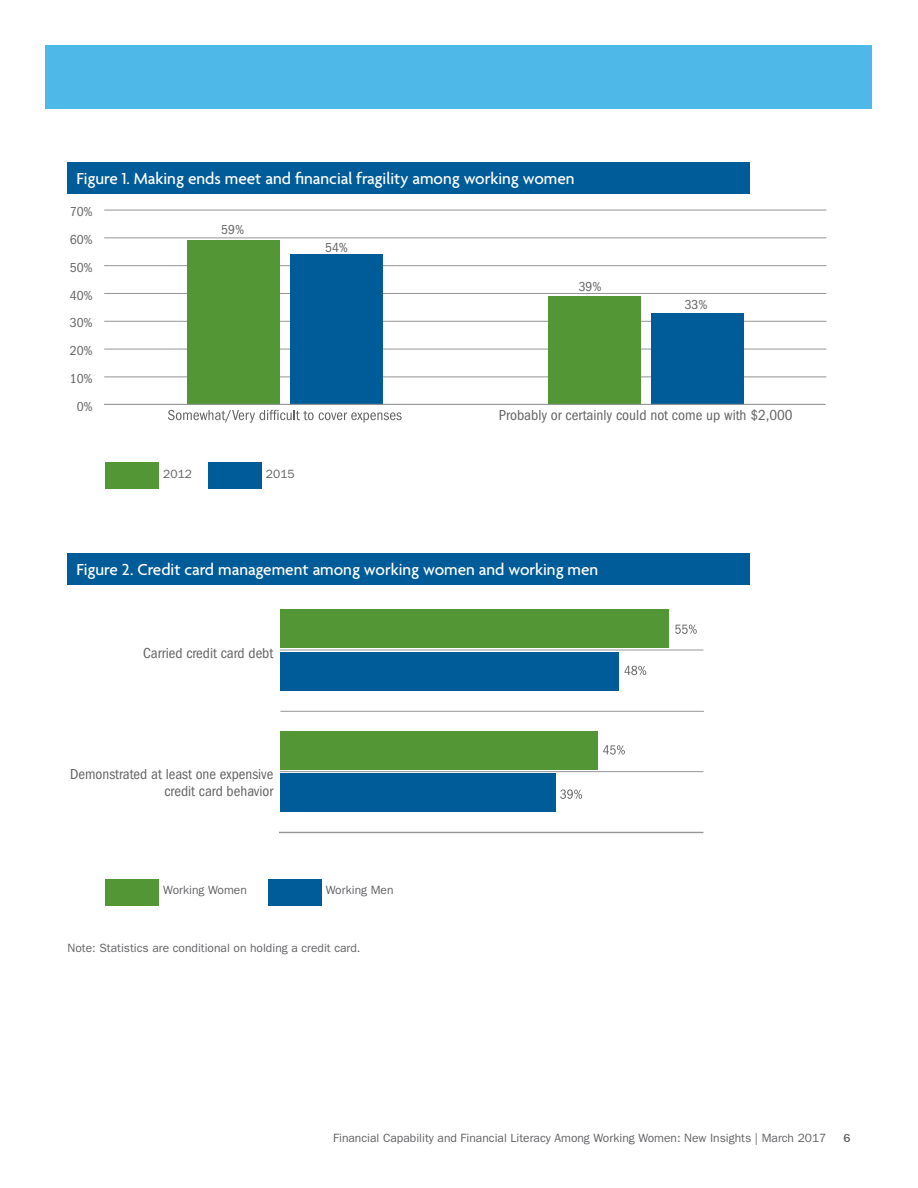
<style>
.page{position:relative;width:918px;height:1188px;background:#fff}
.page>*{position:absolute;margin:0;border:0;box-sizing:border-box;transform-origin:0 0}
._12B_Table_Header_Re{font:500 17.25px "Agenda";color:#fff}
.t1{font:condensed 15px/16.8px "ITC Franklin Gothic Std";color:#636366;text-align:right}
.t2{font:condensed 13.5px "ITC Franklin Gothic Std";color:#636366}
._12E_Table_Footnote{font:12px "ITC Franklin Gothic Std";color:#636366}
.t3{font:500 12px "ITC Franklin Gothic Std";color:#636366}
</style>
<div class="page">
<div style="left:46px;top:46px;width:826px;height:63px;background:#4eb9e9"></div>
<div style="left:68px;top:162px;width:682px;height:31px;background:#005c98"></div>
<hr style="left:104px;top:377px;width:722px;height:1px;background:#939598">
<hr style="left:104px;top:349px;width:722px;height:1px;background:#939598">
<hr style="left:104px;top:321px;width:722px;height:1px;background:#939598">
<hr style="left:104px;top:293px;width:722px;height:1px;background:#939598">
<hr style="left:104px;top:265px;width:722px;height:1px;background:#939598">
<hr style="left:104px;top:237px;width:722px;height:1px;background:#939598">
<hr style="left:104px;top:210px;width:722px;height:1px;background:#939598">
<div style="left:290px;top:255px;width:93px;height:150px;background:#005c98"></div>
<div style="left:651px;top:313px;width:93px;height:92px;background:#005c98"></div>
<div style="left:187px;top:241px;width:93px;height:164px;background:#529635"></div>
<div style="left:548px;top:296px;width:93px;height:109px;background:#529635"></div>
<svg style="left:168px;top:410px;width:234px;height:13px"></svg>
<hr style="left:104px;top:404px;width:722px;height:1px;background:#939598">
<div style="left:68px;top:554px;width:682px;height:31px;background:#005c98"></div>
<div style="left:105px;top:462px;width:54px;height:27px;background:#529635"></div>
<div style="left:208px;top:462px;width:54px;height:27px;background:#005c98"></div>
<div style="left:105px;top:879px;width:54px;height:27px;background:#529635"></div>
<div style="left:268px;top:879px;width:54px;height:27px;background:#005c98"></div>
<hr style="left:280px;top:771px;width:423px;height:1px;background:#939598">
<hr style="left:280px;top:650px;width:423px;height:1px;background:#939598">
<hr style="left:280px;top:711px;width:424px;height:1px;background:#939598">
<div style="left:280px;top:652px;width:339px;height:38px;background:#005c98"></div>
<div style="left:280px;top:774px;width:275px;height:38px;background:#005c98"></div>
<div style="left:280px;top:610px;width:388px;height:38px;background:#529635"></div>
<div style="left:280px;top:731px;width:318px;height:39px;background:#529635"></div>
<hr style="left:279px;top:832px;width:424px;height:1px;background:#939598">
<svg style="left:675px;top:625px;width:22px;height:9px"></svg>
<svg style="left:624px;top:666px;width:22px;height:9px"></svg>
<svg style="left:603px;top:745px;width:22px;height:10px"></svg>
<svg style="left:560px;top:789px;width:22px;height:10px"></svg>
<p class="_12B_Table_Header_Re" style="left:76px;top:169px;width:500px">Figure 1. Making ends meet and financial fragility among working women</p>
<p class="t2" style="left:70px;top:204px;width:25px">70%</p>
<p class="t2" style="left:70px;top:232px;width:25px">60%</p>
<p class="t2" style="left:70px;top:260px;width:25px">50%</p>
<p class="t2" style="left:70px;top:288px;width:25px">40%</p>
<p class="t2" style="left:70px;top:315px;width:25px">30%</p>
<p class="t2" style="left:70px;top:343px;width:25px">20%</p>
<p class="t2" style="left:70px;top:371px;width:25px">10%</p>
<p class="t2" style="left:77px;top:399px;width:18px">0%</p>
<p class="t2" style="left:221px;top:222px;width:24px">59%</p>
<p class="t2" style="left:325px;top:239px;width:24px">54%</p>
<p class="_12E_Table_Footnote" style="left:163px;top:467px;width:30px">2012</p>
<p class="_12E_Table_Footnote" style="left:266px;top:467px;width:30px">2015</p>
<p class="t2" style="left:579px;top:279px;width:24px">39%</p>
<p class="t2" style="left:685px;top:297px;width:24px">33%</p>
<p class="t1" style="left:499px;top:407px;width:295px">Probably or certainly could not come up with $2,000</p>
<p class="_12B_Table_Header_Re" style="left:76px;top:560px;width:523px">Figure 2. Credit card management among working women and working men</p>
<p class="t1" style="left:143px;top:644px;width:132px">Carried credit card debt</p>
<p class="t1" style="left:70px;top:766px;width:205px">Demonstrated at least one expensive credit card behavior</p>
<p class="_12E_Table_Footnote" style="left:163px;top:883px;width:85px">Working Women</p>
<p class="_12E_Table_Footnote" style="left:326px;top:883px;width:69px">Working Men</p>
<p class="_12E_Table_Footnote" style="left:68px;top:941px;width:295px">Note: Statistics are conditional on holding a credit card.</p>
<p class="_12E_Table_Footnote" style="left:333px;top:1131px;width:495px">Financial Capability and Financial Literacy Among Working Women: New Insights | March 2017</p>
<p class="t3" style="left:843px;top:1131px;width:9px">6</p>
</div>
